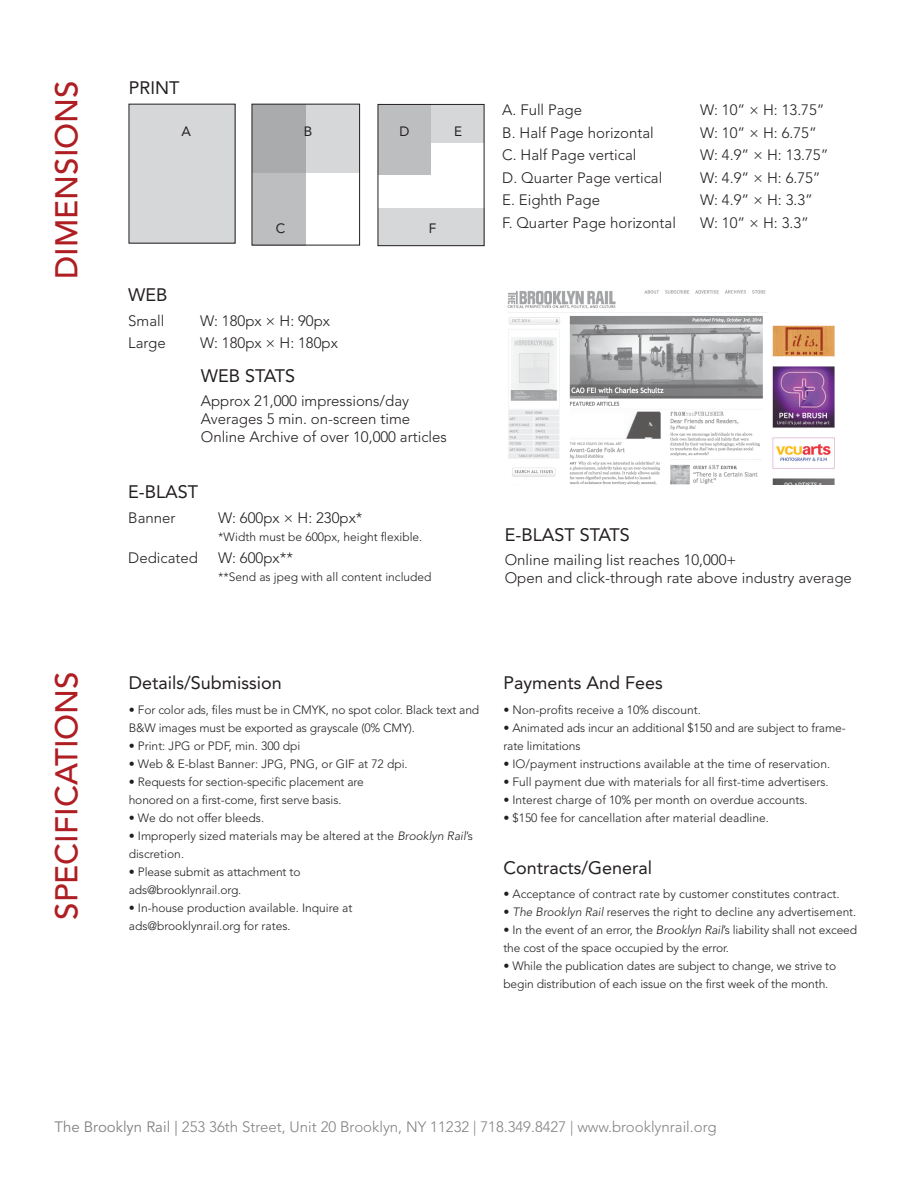
<style>
.page{position:relative;width:918px;height:1188px;background:#fff}
.page>*{position:absolute;margin:0;border:0;box-sizing:border-box;transform-origin:0 0}
.Paragraph_Style_4{font:500 31.2px "Avenir LT Std";color:#ae1e23}
.Paragraph_Style_4-2{font:500 31.2px "Avenir LT Std";color:#ae1e22}
.Paragraph_Style_3{font:18px "Avenir LT Std";color:#231f20}
.Paragraph_Style_2{font:300 15px "Avenir LT Std";color:#231f20}
.t1{font:300 15px "Avenir LT Std";color:#808285}
.t2{font:13.5px "Avenir LT Std";color:#231f20}
.List{font:300 12px/18px "Avenir LT Std";color:#231f20}
.Paragraph_Style_2-2{font:300 12px "Avenir LT Std";color:#231f20}
.s1{font-style:italic}
.s2{font-weight:400}
</style>
<div class="page">
<div style="left:378px;top:208px;width:106px;height:37px;background:#d6d7d9"></div>
<div style="left:378px;top:104px;width:53px;height:70px;background:#bdbebf"></div>
<div style="left:129px;top:104px;width:106px;height:139px;background:#d6d7d9"></div>
<div style="left:431px;top:104px;width:53px;height:39px;background:#d6d7d9"></div>
<div style="left:252px;top:104px;width:108px;height:68px;background:#d6d7d9"></div>
<div style="left:252px;top:104px;width:54px;height:141px;background:linear-gradient(to right,#b3b5b6,#b3b5b6)"></div>
<div style="left:252px;top:104px;width:108px;height:141px;border:1px solid #231f20"></div>
<div style="left:378px;top:104px;width:106px;height:142px;border:1px solid #231f20"></div>
<img style="left:507px;top:290px;width:261px;height:194px">
<img style="left:772px;top:325px;width:63px;height:159px">
<p class="Paragraph_Style_4-2" style="left:49px;top:279px;width:200px;rotate:-90deg">DIMENSIONS</p>
<p class="Paragraph_Style_4" style="left:49px;top:920px;width:250px;rotate:-90deg">SPECIFICATIONS</p>
<p class="Paragraph_Style_3" style="left:129px;top:78px;width:52px">PRINT</p>
<p class="t2" style="left:182px;top:123px;width:11px">A</p>
<p class="t2" style="left:304px;top:123px;width:10px">B</p>
<p class="t2" style="left:454px;top:123px;width:10px">E</p>
<p class="t2" style="left:400px;top:123px;width:12px">D</p>
<p class="Paragraph_Style_3" style="left:128px;top:284px;width:41px">WEB</p>
<p class="t2" style="left:276px;top:221px;width:11px">C</p>
<p class="Paragraph_Style_2" style="left:128px;top:312px;width:38px">Small</p>
<p class="Paragraph_Style_2" style="left:200px;top:312px;width:131px">W: 180px × H: 90px</p>
<p class="Paragraph_Style_2" style="left:128px;top:335px;width:39px">Large</p>
<p class="Paragraph_Style_2" style="left:200px;top:335px;width:139px">W: 180px × H: 180px</p>
<p class="Paragraph_Style_3" style="left:201px;top:365px;width:96px">WEB STATS</p>
<p class="t2" style="left:429px;top:221px;width:9px">F</p>
<p class="Paragraph_Style_2" style="left:201px;top:392px;width:210px">Approx 21,000 impressions/day</p>
<p class="Paragraph_Style_2" style="left:201px;top:410px;width:211px">Averages 5 min. on-screen time</p>
<p class="Paragraph_Style_2" style="left:201px;top:428px;width:248px">Online Archive of over 10,000 articles</p>
<p class="Paragraph_Style_3" style="left:128px;top:481px;width:72px">E-BLAST</p>
<p class="Paragraph_Style_2" style="left:128px;top:509px;width:49px">Banner</p>
<p class="Paragraph_Style_2" style="left:218px;top:509px;width:146px">W: 600px × H: 230px*</p>
<p class="Paragraph_Style_2-2" style="left:218px;top:530px;width:206px">*Width must be 600px, height flexible.</p>
<p class="Paragraph_Style_2" style="left:128px;top:549px;width:71px">Dedicated</p>
<p class="Paragraph_Style_2" style="left:218px;top:549px;width:76px">W: 600px**</p>
<p class="Paragraph_Style_2-2" style="left:218px;top:570px;width:215px">**Send as jpeg with all content included</p>
<p class="Paragraph_Style_2" style="left:502px;top:101px;width:81px">A. Full Page</p>
<p class="Paragraph_Style_2" style="left:700px;top:101px;width:126px">W: 10” × H: 13.75”</p>
<p class="Paragraph_Style_2" style="left:502px;top:124px;width:153px">B. Half Page horizontal</p>
<p class="Paragraph_Style_2" style="left:700px;top:124px;width:118px">W: 10” × H: 6.75”</p>
<p class="Paragraph_Style_2" style="left:502px;top:146px;width:136px">C. Half Page vertical</p>
<p class="Paragraph_Style_2" style="left:700px;top:146px;width:130px">W: 4.9” × H: 13.75”</p>
<p class="Paragraph_Style_2" style="left:502px;top:169px;width:162px">D. Quarter Page vertical</p>
<p class="Paragraph_Style_2" style="left:700px;top:169px;width:122px">W: 4.9” × H: 6.75”</p>
<p class="Paragraph_Style_2" style="left:502px;top:191px;width:99px">E. Eighth Page</p>
<p class="Paragraph_Style_2" style="left:700px;top:191px;width:114px">W: 4.9” × H: 3.3”</p>
<p class="Paragraph_Style_2" style="left:502px;top:214px;width:175px">F. Quarter Page horizontal</p>
<p class="Paragraph_Style_2" style="left:700px;top:214px;width:110px">W: 10” × H: 3.3”</p>
<p class="Paragraph_Style_3" style="left:505px;top:524px;width:127px">E-BLAST STATS</p>
<p class="Paragraph_Style_2" style="left:505px;top:551px;width:233px">Online mailing list reaches 10,000+</p>
<p class="Paragraph_Style_2" style="left:505px;top:569px;width:349px">Open and click-through rate above industry average</p>
<p class="Paragraph_Style_3" style="left:129px;top:672px;width:155px">Details/Submission</p>
<p class="List" style="left:129px;top:701px;width:352px">• For color ads, files must be in CMYK, no spot color. Black text and<br>B&amp;W images must be exported as grayscale (0% CMY).</p>
<p class="List" style="left:129px;top:737px;width:173px">• Print: JPG or PDF, min. 300 dpi</p>
<p class="List" style="left:129px;top:755px;width:280px">• Web &amp; E-blast Banner: JPG, PNG, or GIF at 72 dpi.</p>
<p class="List" style="left:129px;top:773px;width:237px">• Requests for section-specific placement are honored on a first-come, first serve basis.</p>
<p class="List" style="left:129px;top:809px;width:137px">• We do not offer bleeds.</p>
<p class="List" style="left:129px;top:827px;width:346px">• Improperly sized materials may be altered at the <span class="s1">Brooklyn Rail</span>’s discretion.</p>
<p class="List" style="left:129px;top:863px;width:173px">• Please submit as attachment to ads@brooklynrail.org.</p>
<p class="List" style="left:129px;top:899px;width:225px">• In-house production available. Inquire at ads@brooklynrail.org for rates.</p>
<p class="Paragraph_Style_3" style="left:503px;top:672px;width:161px">Payments And Fees</p>
<p class="List" style="left:503px;top:701px;width:199px">• Non-profits receive a 10% discount.</p>
<p class="List" style="left:503px;top:719px;width:344px">• Animated ads incur an additional $150 and are subject to frame&shy;rate limitations</p>
<p class="List" style="left:503px;top:755px;width:328px">• IO/payment instructions available at the time of reservation.</p>
<p class="List" style="left:503px;top:773px;width:327px">• Full payment due with materials for all first-time advertisers.</p>
<p class="List" style="left:503px;top:791px;width:306px">• Interest charge of 10% per month on overdue accounts.</p>
<p class="List" style="left:503px;top:809px;width:267px">• $150 fee for cancellation after material deadline.</p>
<p class="Paragraph_Style_3" style="left:503px;top:857px;width:150px">Contracts/General</p>
<p class="List" style="left:503px;top:885px;width:338px">• Acceptance of contract rate by customer constitutes contract.</p>
<p class="List" style="left:503px;top:903px;width:354px">• <span class="s1">The Brooklyn Rail</span> reserves the right to decline any advertisement.</p>
<p class="List" style="left:503px;top:921px;width:355px">• In the event of an error, the <span class="s1">Brooklyn Rail</span>’s liability shall not exceed the cost of the space occupied by the error.</p>
<p class="List" style="left:503px;top:957px;width:334px">• While the publication dates are subject to change, we strive to begin distribution of each issue on the first week of the month.</p>
<p class="t1" style="left:54px;top:1118px;width:664px"><span class="s2">The Brooklyn Rail |</span> 253 36th Street, Unit 20 Brooklyn, NY 11232 | 718.349.8427 | www.brooklynrail.org</p>
</div>
